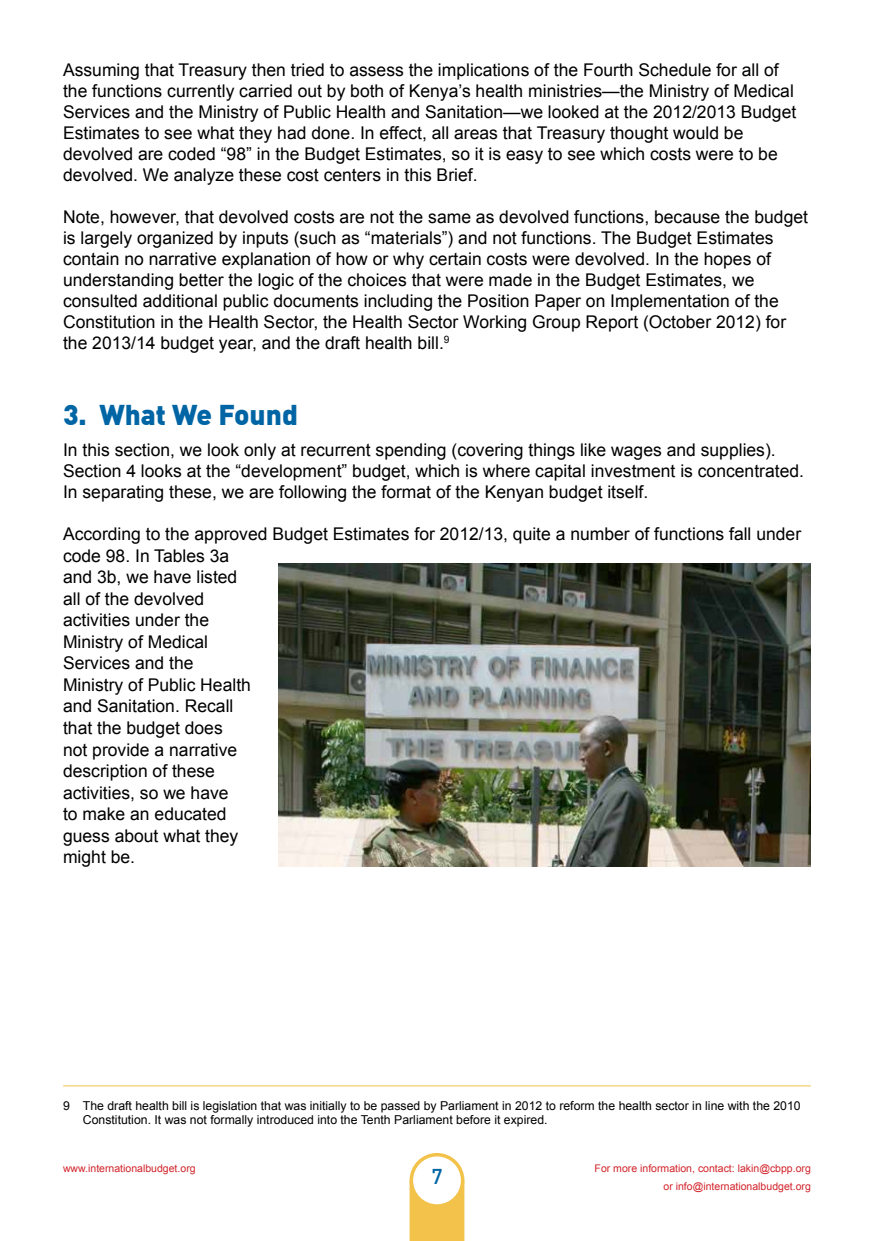
<style>
.page{position:relative;width:874px;height:1241px;background:#fff}
.page>*{position:absolute;margin:0;border:0;box-sizing:border-box;transform-origin:0 0}
.t1{font:900 28px "DIN Pro";color:#0065a4}
.t2{font:500 21px "DIN Pro";color:#0065a4}
.t3{font:17.5px/21.5px "Arial";color:#000}
.t4{font:12.25px/14.7px "Arial";color:#000}
.t5{font:10.5px/17.5px "Arial";color:#d2232a;text-align:right}
</style>
<div class="page">
<div style="left:409px;top:1185px;width:55px;height:55px;background:#f2c24b"></div>
<div style="left:411px;top:1154px;width:51px;height:51px;background:#fff;border-radius:50%"></div>
<div style="left:409px;top:1152px;width:55px;height:55px;border:4px solid #f2c24b;border-radius:50%"></div>
<hr style="left:63px;top:1085px;width:747px;height:1px;background:#f2c24b">
<img style="left:279px;top:563px;width:531px;height:303px">
<p class="t3" style="left:63px;top:59px;width:734px;line-height:21px">Assuming that Treasury then tried to assess the implications of the Fourth Schedule for all of the functions currently carried out by both of Kenya’s health ministries—the Ministry of Medical Services and the Ministry of Public Health and Sanitation—we looked at the 2012/2013 Budget Estimates to see what they had done. In effect, all areas that Treasury thought would be devolved are coded “98” in the Budget Estimates, so it is easy to see which costs were to be devolved. We analyze these cost centers in this Brief.</p>
<p class="t3" style="left:63px;top:206px;width:746px;line-height:21px">Note, however, that devolved costs are not the same as devolved functions, because the budget is largely organized by inputs (such as “materials”) and not functions. The Budget Estimates contain no narrative explanation of how or why certain costs were devolved. In the hopes of understanding better the logic of the choices that were made in the Budget Estimates, we consulted additional public documents including the Position Paper on Implementation of the Constitution in the Health Sector, the Health Sector Working Group Report (October 2012) for the 2013/14 budget year, and the draft health bill.<sup>9</sup></p>
<h1 class="t1" style="left:63px;top:395px;width:236px">3. What We Found</h1>
<p class="t3" style="left:63px;top:439px;width:742px;line-height:21px">In this section, we look only at recurrent spending (covering things like wages and supplies).<br>Section 4 looks at the “development” budget, which is where capital investment is concentrated.<br>In separating these, we are following the format of the Kenyan budget itself.</p>
<p class="t3" style="left:63px;top:523px;width:739px">According to the approved Budget Estimates for 2012/13, quite a number of functions fall under code 98. In Tables 3a<br>and 3b, we have listed<br>all of the devolved<br>activities under the<br>Ministry of Medical<br>Services and the<br>Ministry of Public Health<br>and Sanitation. Recall<br>that the budget does<br>not provide a narrative<br>description of these<br>activities, so we have<br>to make an educated<br>guess about what they<br>might be.</p>
<p class="t4" style="left:83px;top:1097px;width:718px;text-indent:-20px">9 The draft health bill is legislation that was initially to be passed by Parliament in 2012 to reform the health sector in line with the 2010<br>Constitution. It was not formally introduced into the Tenth Parliament before it expired.</p>
<p class="t5" style="left:63px;top:1159px;width:134px">www.internationalbudget.org</p>
<p class="t5" style="left:594px;top:1159px;width:218px">For more information, contact: lakin@cbpp.org or info@internationalbudget.org</p>
<p class="t2" style="left:431px;top:1162px;width:13px">7</p>
</div>
